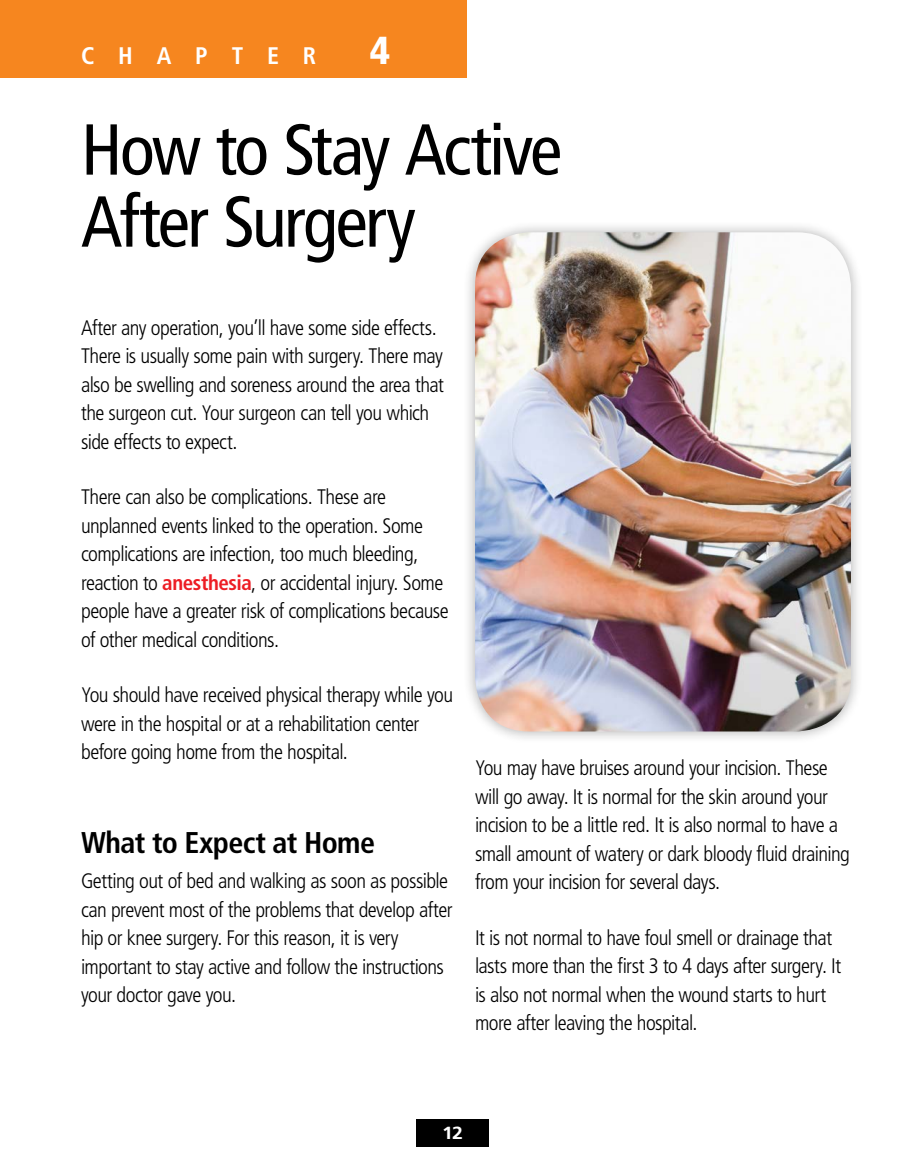
<style>
.page{position:relative;width:905px;height:1168px;background:#fff}
.page>*{position:absolute;margin:0;border:0;box-sizing:border-box;transform-origin:0 0}
.t1{font:condensed 72px/72px "Frutiger";letter-spacing:-.035em;color:#000}
.t2{font:900 condensed 39px "Frutiger";color:#fff}
.t3{font:700 condensed 30px "Frutiger";letter-spacing:-.02em;color:#000}
.t4{font:700 condensed 24px "Frutiger";color:#fff}
.t5{font:300 condensed 21px/28.5px "Frutiger";letter-spacing:-.03em;color:#000}
.t6{font:700 17.55px "Frutiger";color:#fff;scale:1.11 1}
.s1{font-weight:700;color:#ed1d24}
</style>
<div class="page">
<div style="left:0;top:0;width:466px;height:77px;background:#f6861f"></div>
<div style="left:462px;top:220px;width:400px;height:524px;background:#000;opacity:.3"></div>
<img style="left:475px;top:232px;width:375px;height:499px">
<div style="left:416px;top:1119px;width:72px;height:27px;background:#000"></div>
<p class="t4" style="left:81px;top:41px;width:71px">C hapter</p>
<h2 class="t2" style="left:370px;top:27px;width:22px">4</h2>
<h1 class="t1" style="left:81px;top:114px;width:482px">How to Stay Active<br>After Surgery</h1>
<p class="t5" style="left:81px;top:313px;width:364px">After any operation, you’ll have some side effects.<br>There is usually some pain with surgery. There may also be swelling and soreness around the area that the surgeon cut. Your surgeon can tell you which side effects to expect.</p>
<p class="t5" style="left:81px;top:483px;width:369px">There can also be complications. These are unplanned events linked to the operation. Some complications are infection, too much bleeding, reaction to <span class="s1">anesthesia</span>, or accidental injury. Some people have a greater risk of complications because of other medical conditions.</p>
<p class="t5" style="left:81px;top:681px;width:373px">You should have received physical therapy while you were in the hospital or at a rehabilitation center before going home from the hospital.</p>
<h3 class="t3" style="left:81px;top:825px;width:295px">What to Expect at Home</h3>
<p class="t5" style="left:81px;top:867px;width:373px">Getting out of bed and walking as soon as possible can prevent most of the problems that develop after hip or knee surgery. For this reason, it is very important to stay active and follow the instructions your doctor gave you.</p>
<p class="t5" style="left:475px;top:754px;width:376px">You may have bruises around your incision. These will go away. It is normal for the skin around your incision to be a little red. It is also normal to have a small amount of watery or dark bloody fluid draining from your incision for several days.</p>
<p class="t5" style="left:475px;top:923px;width:368px">It is not normal to have foul smell or drainage that lasts more than the first 3 to 4 days after surgery. It is also not normal when the wound starts to hurt more after leaving the hospital.</p>
<p class="t6" style="left:442px;top:1123px;width:20px">12</p>
</div>
